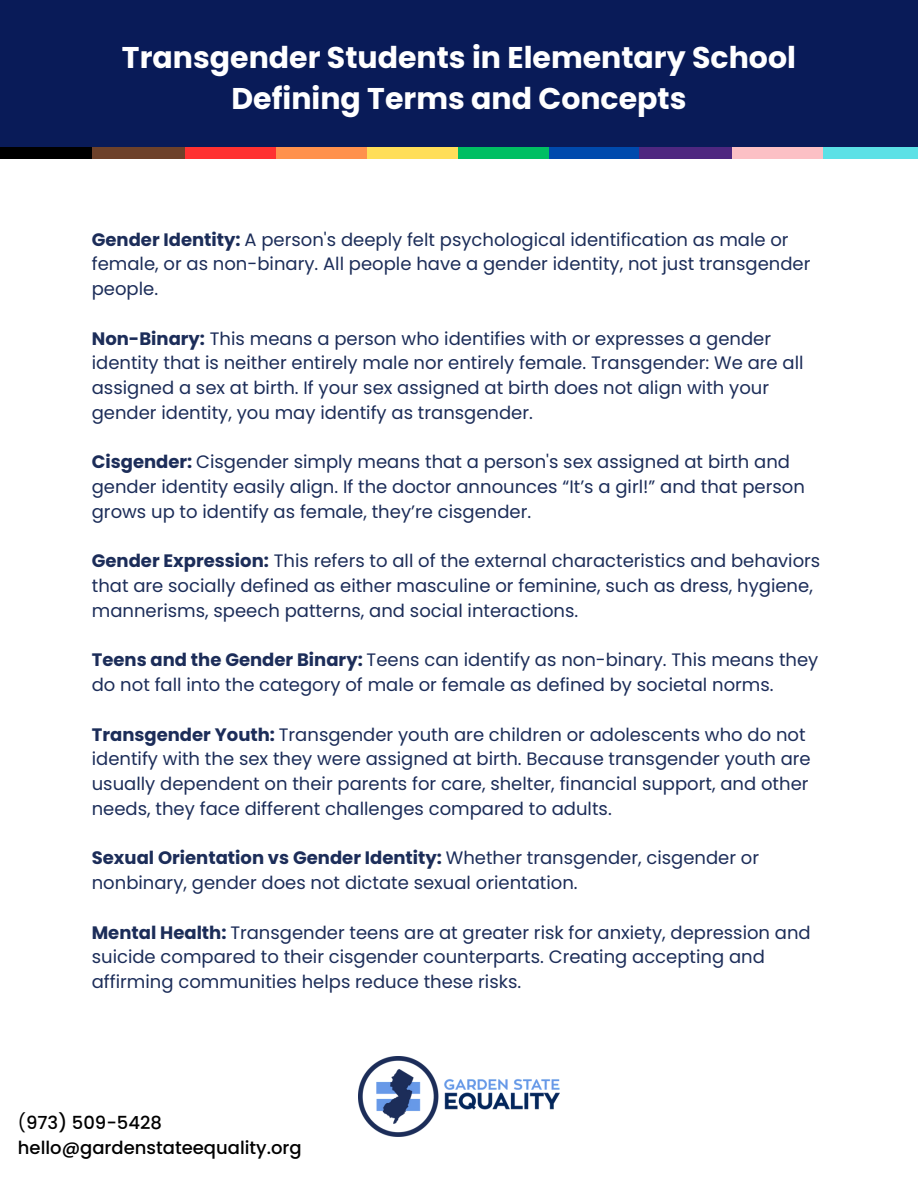
<style>
.page{position:relative;width:918px;height:1188px;background:#fff}
.page>*{position:absolute;margin:0;border:0;box-sizing:border-box;transform-origin:0 0}
.t1{font:700 30px/41.7px "Poppins";color:#fff;text-align:center}
.t2{font:18px/24.8px "Poppins";color:#1c2d59}
.t3{font:500 18px "Poppins";color:#000}
.s1{font-weight:700}
.s2{font-weight:400}
</style>
<div class="page">
<div style="left:0;top:0;width:918px;height:146px;background:#091b58"></div>
<div style="left:0;top:147px;width:98px;height:11px;background:#000"></div>
<div style="left:183px;top:147px;width:94px;height:11px;background:#ff3131"></div>
<div style="left:277px;top:147px;width:92px;height:11px;background:#ff914d"></div>
<div style="left:456px;top:147px;width:93px;height:11px;background:#00bf63"></div>
<div style="left:92px;top:147px;width:92px;height:11px;background:#6d412a"></div>
<div style="left:731px;top:147px;width:92px;height:11px;background:#fcc0c5"></div>
<div style="left:823px;top:147px;width:95px;height:11px;background:#5ce1e6"></div>
<div style="left:638px;top:147px;width:94px;height:11px;background:#4e2780"></div>
<div style="left:549px;top:147px;width:89px;height:11px;background:#004aad"></div>
<div style="left:368px;top:147px;width:90px;height:11px;background:#ffde59"></div>
<img style="left:359px;top:1056px;width:200px;height:80px">
<p class="t1" style="left:122px;top:36px;width:676px">Transgender Students in Elementary School<br>Defining Terms and Concepts</p>
<p class="t2" style="left:92px;top:227px;width:720px"><span class="s1">Gender Identity:</span> A person's deeply felt psychological identification as male or female, or as non-binary. All people have a gender identity, not just transgender people.</p>
<h1 class="t2" style="left:92px;top:326px;width:713px"><span class="s1">Non-Binary:</span> This means a person who identifies with or expresses a gender identity that is neither entirely male nor entirely female. Transgender: We are all assigned a sex at birth. If your sex assigned at birth does not align with your gender identity, you may identify as transgender.</h1>
<p class="t2" style="left:92px;top:450px;width:715px"><span class="s1">Cisgender:</span> Cisgender simply means that a person's sex assigned at birth and gender identity easily align. If the doctor announces “It’s a girl!” and that person grows up to identify as female, they’re cisgender.</p>
<p class="t2" style="left:92px;top:549px;width:730px"><span class="s1">Gender Expression:</span> This refers to all of the external characteristics and behaviors that are socially defined as either masculine or feminine, such as dress, hygiene, mannerisms, speech patterns, and social interactions.</p>
<p class="t2" style="left:92px;top:648px;width:728px"><span class="s1">Teens and the Gender Binary:</span> Teens can identify as non-binary. This means they do not fall into the category of male or female as defined by societal norms.</p>
<p class="t2" style="left:92px;top:722px;width:720px"><span class="s1">Transgender Youth:</span> Transgender youth are children or adolescents who do not identify with the sex they were assigned at birth. Because transgender youth are usually dependent on their parents for care, shelter, financial support, and other needs, they face different challenges compared to adults.</p>
<p class="t2" style="left:92px;top:846px;width:669px"><span class="s1">Sexual Orientation vs Gender Identity:</span> Whether transgender, cisgender or nonbinary, gender does not dictate sexual orientation.</p>
<p class="t2" style="left:92px;top:920px;width:721px"><span class="s1">Mental Health:</span> Transgender teens are at greater risk for anxiety, depression and suicide compared to their cisgender counterparts. Creating accepting and affirming communities helps reduce these risks.</p>
<p class="t3" style="left:18px;top:1110px;width:145px"><span class="s2">(</span>973) 509-5428</p>
<p class="t3" style="left:18px;top:1135px;width:285px">hello@gardenstateequality.org</p>
</div>
